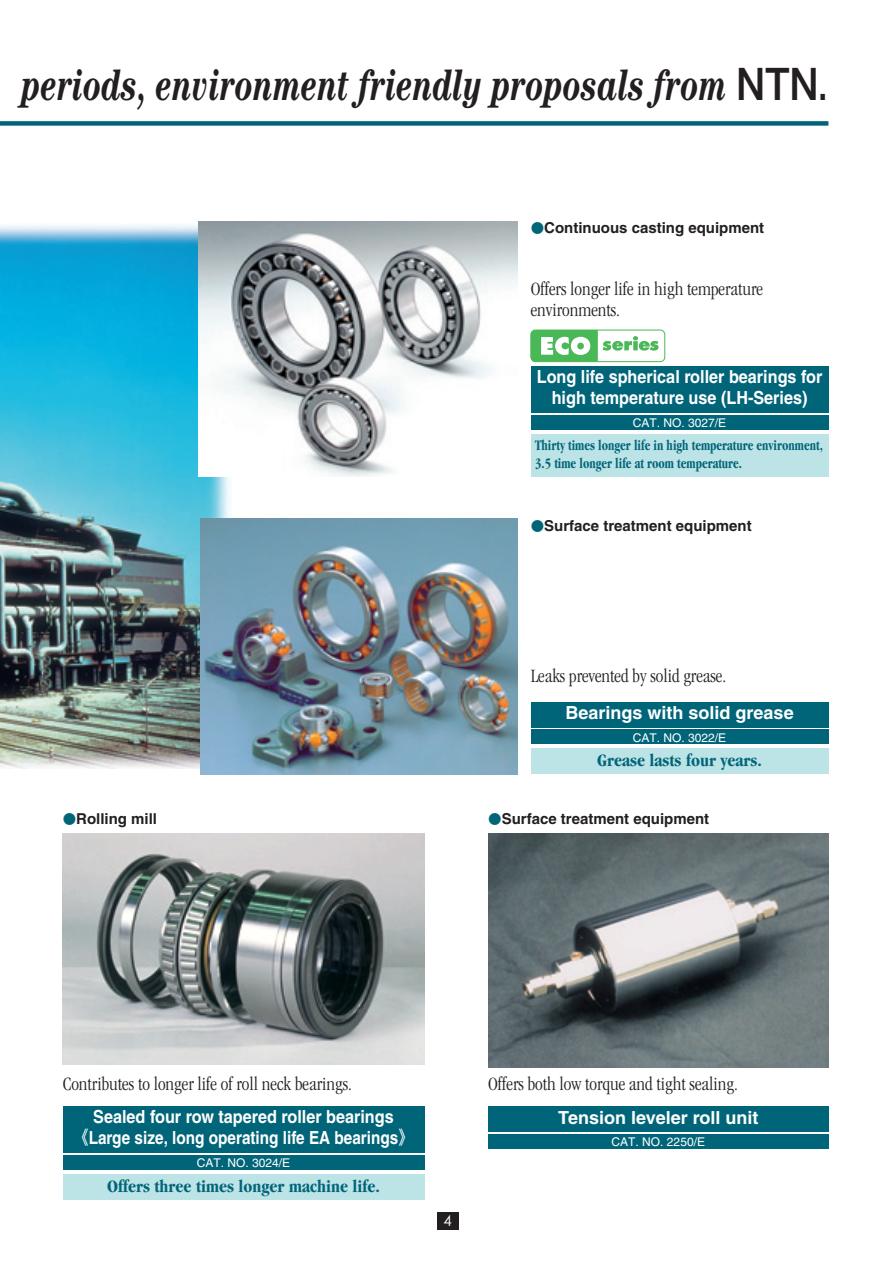
<style>
.page{position:relative;width:893px;height:1262px;background:#fff}
.page>*{position:absolute;margin:0;border:0;box-sizing:border-box;transform-origin:0 0}
.t1{font:italic 700 45px "Century";color:#231f20;scale:.7 1}
.t2{font:300 condensed 19.5px/21px "Garamond";color:#231f20}
.t3{font:700 18px/21px "Helvetica";color:#fff;text-align:center;scale:.9 1}
.t4{font:700 condensed 18px "Garamond";color:#016579}
.t5{font:700 18px "Helvetica";color:#fff}
.t6{font:700 15px "Helvetica";color:#231f20}
.t7{font:700 condensed 15px/18px "Garamond";color:#016579;scale:.85 1}
.t8{font:15px "Century Gothic";color:#fff}
.t9{font:12px "Helvetica";color:#fff}
.s1{font-family:"Helvetica Neue";font-weight:500;font-style:normal}
.s2{font-family:"Shin Go";font-weight:400;font-size:13.5px;color:#016579}
.s3{font-family:"Shin Go";font-weight:500}
</style>
<div class="page">
<div style="left:437px;top:1212px;width:21px;height:17px;background:#231f20"></div>
<img style="left:0;top:224px;width:232px;height:544px">
<div style="left:0;top:121px;width:828px;height:5px;background:#016579"></div>
<div style="left:63px;top:1154px;width:361px;height:15px;background:#016579"></div>
<div style="left:488px;top:1133px;width:340px;height:15px;background:#016579"></div>
<div style="left:530px;top:729px;width:298px;height:15px;background:#016579"></div>
<div style="left:530px;top:415px;width:298px;height:14px;background:#016579"></div>
<img style="left:199px;top:221px;width:319px;height:255px">
<div style="left:530px;top:366px;width:298px;height:46px;background:#016579"></div>
<div style="left:530px;top:434px;width:298px;height:42px;background:#bce3e5"></div>
<img style="left:63px;top:833px;width:361px;height:231px">
<div style="left:63px;top:1106px;width:361px;height:46px;background:#016579"></div>
<div style="left:63px;top:1174px;width:361px;height:25px;background:#bce3e5"></div>
<img style="left:200px;top:519px;width:318px;height:255px">
<div style="left:530px;top:702px;width:298px;height:25px;background:#016579"></div>
<div style="left:530px;top:748px;width:298px;height:26px;background:#bce3e5"></div>
<img style="left:488px;top:833px;width:340px;height:234px">
<div style="left:488px;top:1106px;width:340px;height:25px;background:#016579"></div>
<div style="left:530px;top:330px;width:135px;height:32px;background:#fff;border:1px solid #49b857;border-radius:5px"></div>
<svg style="left:531px;top:330px;width:127px;height:32px"></svg>
<h1 class="t1" style="left:22px;top:70px;width:1152px">periods, environment friendly proposals from <span class="s1">NTN.</span></h1>
<p class="t6" style="left:530px;top:222px;width:235px"><span class="s2">●</span>Continuous casting equipment</p>
<p class="t2" style="left:530px;top:279px;width:234px">Offers longer life in high temperature environments.</p>
<p class="t3" style="left:537px;top:368px;width:319px">Long life spherical roller bearings for high temperature use (LH-Series)</p>
<p class="t9" style="left:633px;top:418px;width:95px">CAT. NO. 3027/E</p>
<p class="t7" style="left:535px;top:438px;width:340px">Thirty times longer life in high temperature environment,<br>3.5 time longer life at room temperature.</p>
<p class="t6" style="left:530px;top:520px;width:222px"><span class="s2">●</span>Surface treatment equipment</p>
<p class="t2" style="left:530px;top:666px;width:197px">Leaks prevented by solid grease.</p>
<p class="t5" style="left:565px;top:706px;width:230px">Bearings with solid grease</p>
<p class="t9" style="left:633px;top:733px;width:95px">CAT. NO. 3022/E</p>
<p class="t6" style="left:63px;top:813px;width:96px"><span class="s2">●</span>Rolling mill</p>
<p class="t4" style="left:597px;top:753px;width:166px">Grease lasts four years.</p>
<p class="t6" style="left:488px;top:813px;width:222px"><span class="s2">●</span>Surface treatment equipment</p>
<p class="t2" style="left:63px;top:1074px;width:290px">Contributes to longer life of roll neck bearings.</p>
<p class="t3" style="left:73px;top:1108px;width:379px">Sealed four row tapered roller bearings<span class="s3">《</span>Large size, long operating life EA bearings<span class="s3">》</span></p>
<p class="t4" style="left:107px;top:1179px;width:274px">Offers three times longer machine life.</p>
<p class="t9" style="left:197px;top:1158px;width:95px">CAT. NO. 3024/E</p>
<p class="t8" style="left:443px;top:1210px;width:10px">4</p>
<p class="t2" style="left:488px;top:1074px;width:251px">Offers both low torque and tight sealing.</p>
<p class="t5" style="left:558px;top:1111px;width:202px">Tension leveler roll unit</p>
<p class="t9" style="left:611px;top:1137px;width:95px">CAT. NO. 2250/E</p>
</div>
